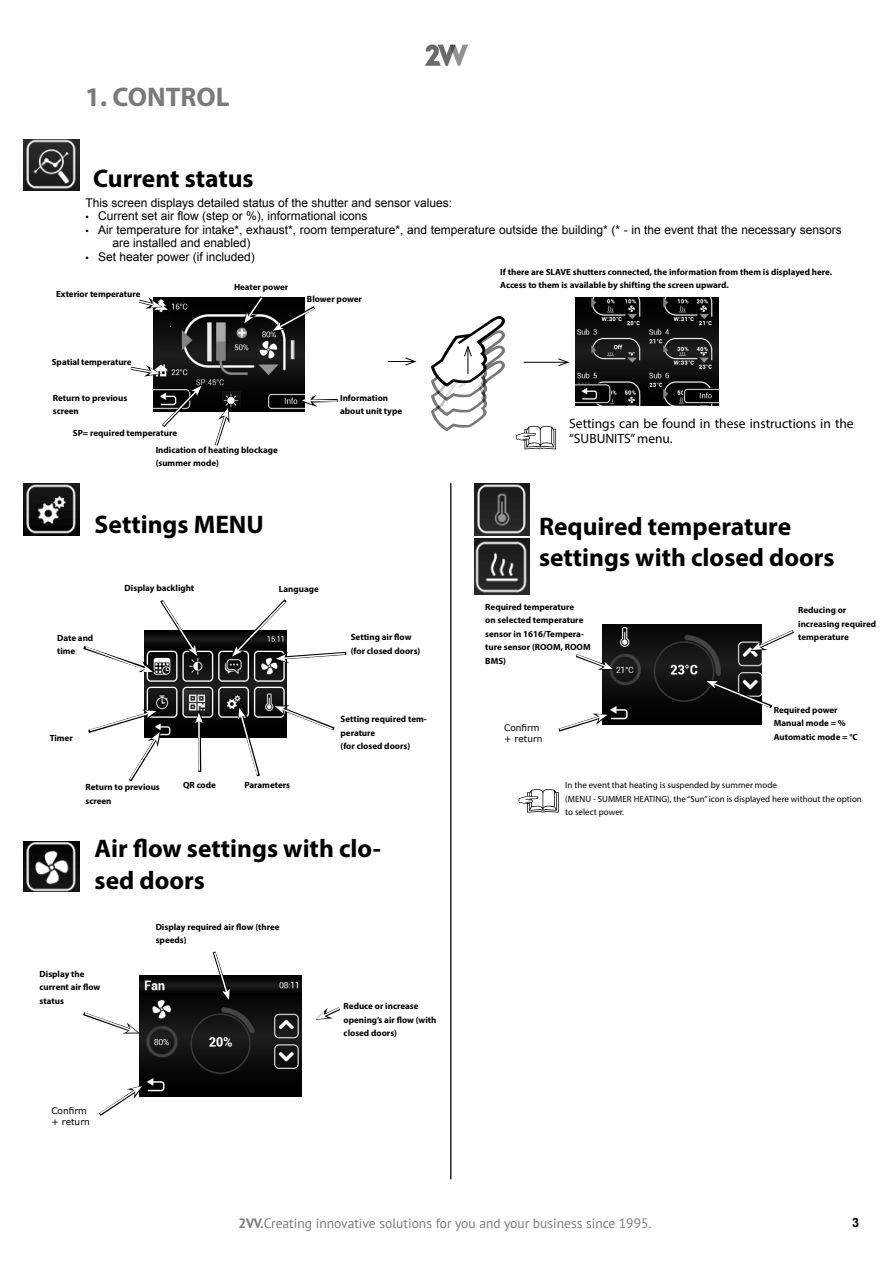
<style>
.page{position:relative;width:893px;height:1263px;background:#fff}
.page>*{position:absolute;margin:0;border:0;box-sizing:border-box;transform-origin:0 0}
.t1{font:700 27px "Myriad Pro";color:#7a7a7a}
.t2{font:700 25.5px/31.5px "Myriad Pro";color:#000}
.t3{font:13.5px "PT Sans";color:#7a7a7a}
.t4{font:13.5px/15px "Myriad Pro";color:#000}
.t5{font:700 12.75px "Arial";color:#000}
.t6{font:12px/13.5px "Arial";color:#000}
.t7{font:700 9px/13.5px "Myriad Pro";color:#000}
.t8{font:9px/13.5px "Myriad Pro";color:#000}
.t9{font:9px/10.8px "Verdana";color:#000}
.s1{font-family:"Myriad Pro"}
.s2{font-weight:700}
</style>
<div class="page">
<img style="left:425px;top:45px;width:43px;height:21px">
<img style="left:140px;top:975px;width:161px;height:121px">
<svg style="left:516px;top:426px;width:40px;height:23px"></svg>
<svg style="left:519px;top:789px;width:40px;height:24px"></svg>
<svg style="left:431px;top:316px;width:74px;height:115px"></svg>
<hr style="left:524px;top:362px;width:44px;height:1px;background:#000">
<svg style="left:557px;top:358px;width:12px;height:9px"></svg>
<img style="left:24px;top:139px;width:55px;height:52px">
<img style="left:24px;top:483px;width:55px;height:52px">
<img style="left:474px;top:483px;width:56px;height:52px">
<img style="left:24px;top:842px;width:55px;height:49px">
<hr style="left:450px;top:483px;width:1px;height:696px;background:#000">
<svg style="left:316px;top:1007px;width:24px;height:13px"></svg>
<svg style="left:210px;top:951px;width:21px;height:51px"></svg>
<svg style="left:83px;top:1010px;width:57px;height:24px"></svg>
<svg style="left:99px;top:1085px;width:45px;height:31px"></svg>
<img style="left:474px;top:539px;width:56px;height:55px">
<img style="left:154px;top:298px;width:150px;height:113px">
<img style="left:226px;top:378px;width:27px;height:10px">
<img style="left:256px;top:377px;width:27px;height:10px">
<img style="left:158px;top:337px;width:20px;height:8px">
<img style="left:155px;top:314px;width:15px;height:13px">
<img style="left:155px;top:377px;width:16px;height:7px">
<img style="left:223px;top:392px;width:17px;height:16px">
<svg style="left:130px;top:365px;width:31px;height:12px"></svg>
<svg style="left:139px;top:297px;width:23px;height:12px"></svg>
<svg style="left:159px;top:384px;width:44px;height:43px"></svg>
<svg style="left:212px;top:406px;width:17px;height:40px"></svg>
<svg style="left:301px;top:395px;width:37px;height:12px"></svg>
<svg style="left:243px;top:296px;width:72px;height:36px"></svg>
<svg style="left:207px;top:322px;width:5px;height:39px"></svg>
<svg style="left:388px;top:357px;width:29px;height:9px"></svg>
<img style="left:576px;top:298px;width:143px;height:107px">
<img style="left:144px;top:631px;width:142px;height:106px">
<svg style="left:273px;top:705px;width:62px;height:28px"></svg>
<svg style="left:237px;top:705px;width:25px;height:72px"></svg>
<svg style="left:88px;top:709px;width:73px;height:73px"></svg>
<svg style="left:229px;top:599px;width:118px;height:64px"></svg>
<svg style="left:83px;top:600px;width:115px;height:72px"></svg>
<img style="left:602px;top:625px;width:159px;height:99px">
<svg style="left:750px;top:627px;width:44px;height:24px"></svg>
<svg style="left:704px;top:680px;width:69px;height:31px"></svg>
<svg style="left:575px;top:652px;width:40px;height:18px"></svg>
<svg style="left:558px;top:714px;width:51px;height:18px"></svg>
<img style="left:185px;top:690px;width:25px;height:24px">
<svg style="left:193px;top:710px;width:12px;height:62px"></svg>
<h1 class="t1" style="left:85px;top:80px;width:146px">1. CONTROL</h1>
<h2 class="t2" style="left:93px;top:161px;width:162px">Current status</h2>
<h3 class="t6" style="left:85px;top:196px;width:368px">This screen displays detailed status of the shutter and sensor values:</h3>
<h3 class="t6" style="left:85px;top:209px;width:284px"><span class="s1">•</span> Current set air flow (step or %), informational icons</h3>
<h3 class="t6" style="left:112px;top:223px;width:731px;text-indent:-27px"><span class="s1">•</span> Air temperature for intake*, exhaust*, room temperature*, and temperature outside the building* (* - in the event that the necessary sensors are installed and enabled)</h3>
<h3 class="t6" style="left:85px;top:250px;width:171px"><span class="s1">•</span> Set heater power (if included)</h3>
<p class="t7" style="left:500px;top:264px;width:333px">If there are SLAVE shutters connected, the information from them is displayed here.<br>Access to them is available by shifting the screen upward.</p>
<p class="t7" style="left:234px;top:279px;width:56px">Heater power</p>
<p class="t7" style="left:56px;top:287px;width:86px">Exterior temperature</p>
<p class="t7" style="left:307px;top:292px;width:57px">Blower power</p>
<p class="t7" style="left:52px;top:355px;width:81px">Spatial temperature</p>
<p class="t7" style="left:53px;top:391px;width:76px">Return to previous screen</p>
<p class="t7" style="left:73px;top:425px;width:106px">SP= required temperature</p>
<p class="t7" style="left:156px;top:443px;width:124px">Indication of heating blockage (summer mode)</p>
<p class="t7" style="left:340px;top:391px;width:64px">Information about unit type</p>
<h3 class="t4" style="left:569px;top:416px;width:286px">Settings can be found in these instructions in the “SUBUNITS” menu.</h3>
<h2 class="t2" style="left:95px;top:508px;width:171px">Settings MENU</h2>
<h2 class="t2" style="left:539px;top:510px;width:297px">Required temperature settings with closed doors</h2>
<p class="t7" style="left:57px;top:631px;width:38px">Date and time</p>
<p class="t7" style="left:125px;top:581px;width:71px">Display backlight</p>
<p class="t7" style="left:279px;top:582px;width:41px">Language</p>
<p class="t7" style="left:351px;top:630px;width:71px">Setting air flow (for closed doors)</p>
<p class="t7" style="left:50px;top:731px;width:25px">Timer</p>
<p class="t7" style="left:85px;top:780px;width:76px">Return to previous</p>
<p class="t7" style="left:183px;top:778px;width:34px">QR code</p>
<p class="t7" style="left:85px;top:794px;width:28px">screen</p>
<p class="t7" style="left:244px;top:778px;width:47px">Parameters</p>
<p class="t7" style="left:340px;top:712px;width:88px">Setting required tem&shy;perature<br>(for closed doors)</p>
<h2 class="t2" style="left:95px;top:832px;width:288px">Air flow settings with clo&shy;sed doors</h2>
<p class="t7" style="left:40px;top:966px;width:62px">Display the current air flow status</p>
<p class="t9" style="left:51px;top:1105px;width:40px">Confirm + return</p>
<p class="t7" style="left:156px;top:920px;width:125px">Display required air flow (three speeds)</p>
<p class="t7" style="left:344px;top:999px;width:94px">Reduce or increase opening’s air flow (with closed doors)</p>
<p class="t7" style="left:485px;top:600px;width:107px">Required temperature<br>on selected temperature sensor in 1616/Tempera&shy;ture sensor (ROOM, ROOM<br>BMS)</p>
<p class="t9" style="left:504px;top:722px;width:40px">Confirm + return</p>
<p class="t7" style="left:798px;top:603px;width:80px">Reducing or increasing required temperature</p>
<p class="t7" style="left:774px;top:703px;width:86px">Required power<br>Manual mode = %<br>Automatic mode = °C</p>
<p class="t8" style="left:565px;top:778px;width:298px">In the event that heating is suspended by summer mode<br>(MENU - SUMMER HEATING), the “Sun” icon is displayed here without the option to select power.</p>
<h3 class="t3" style="left:238px;top:1215px;width:414px"><span class="s2">2VV.</span>Creating innovative solutions for you and your business since 1995.</h3>
<h3 class="t5" style="left:852px;top:1214px;width:9px">3</h3>
</div>
